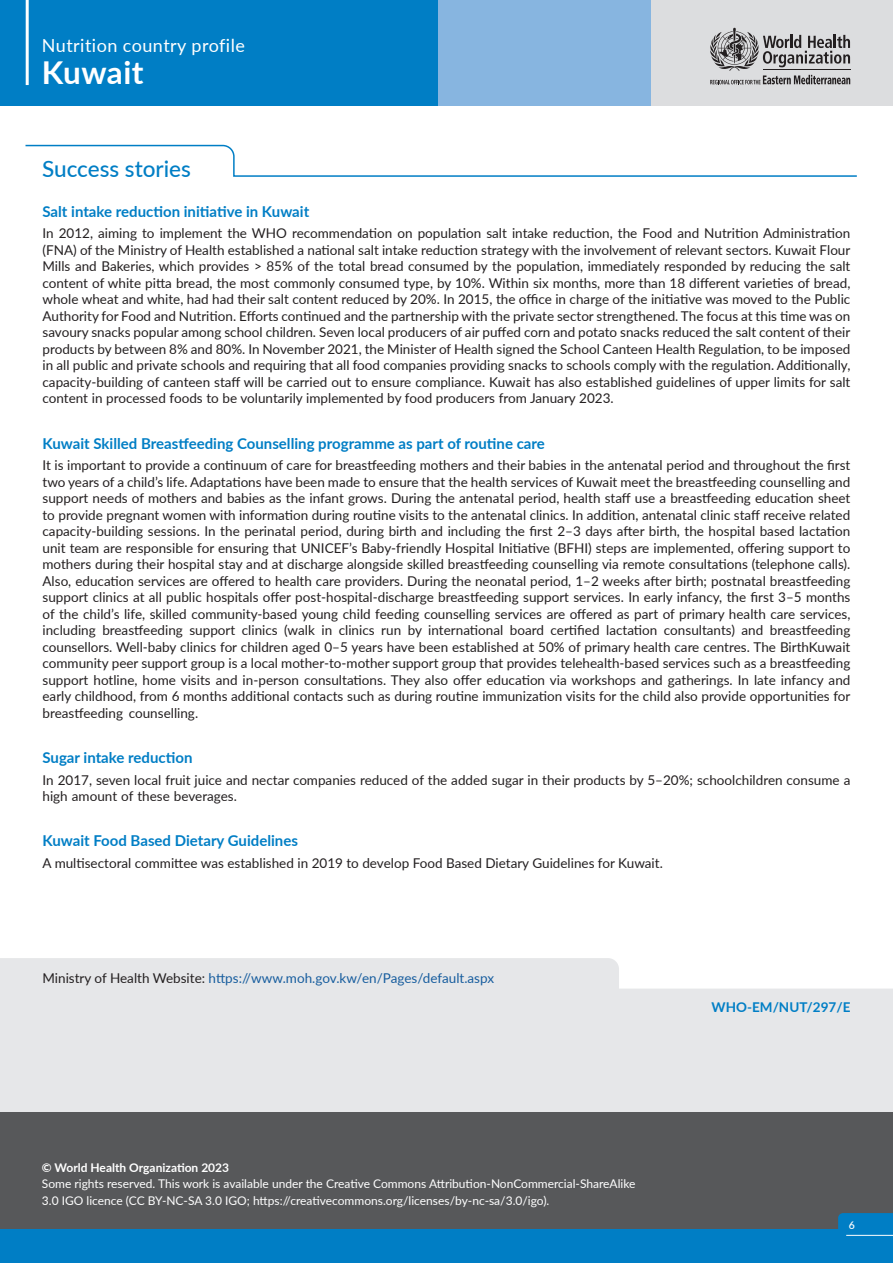
<style>
.page{position:relative;width:893px;height:1263px;background:#fff}
.page>*{position:absolute;margin:0;border:0;box-sizing:border-box;transform-origin:0 0}
.t1{font:700 31.5px "Lato";letter-spacing:.015em;color:#fff}
.Title_Style_1{font:500 22.5px "Lato";color:#007ec5}
.t2{font:18px "Lato";letter-spacing:.025em;color:#fff}
.Main_Pargraph{font:700 15px "Lato";color:#007ec5}
.Main_Pargraph-2{font:13.5px/16.5px "Lato";color:#231f20}
.Main_Pargraph-3{font:13.5px "Lato";color:#175d9e}
.Main_Pargraph-4{font:700 13.5px "Lato";color:#007ec5}
.t3{font:12px/16.2px "Lato";color:#fff}
.t4{font:700 12px "Lato";color:#fff}
.t5{font:600 10.5px "Lato";color:#fff}
.s1{color:#231f20}
</style>
<div class="page">
<div style="left:0;top:958px;width:893px;height:154px;background:#e6e7e9"></div>
<div style="left:629px;top:0;width:264px;height:106px;background:#dcdddf"></div>
<div style="left:438px;top:0;width:213px;height:106px;background:#87b5e0"></div>
<div style="left:0;top:0;width:438px;height:106px;background:#007ec5"></div>
<div style="left:0;top:1112px;width:893px;height:151px;background:#57585a"></div>
<div style="left:0;top:1229px;width:893px;height:34px;background:#007ec5"></div>
<svg style="left:838px;top:1213px;width:55px;height:16px"></svg>
<hr style="left:26px;top:0;width:3px;height:85px;background:#fff">
<svg style="left:710px;top:28px;width:140px;height:56px"></svg>
<hr style="left:846px;top:1235px;width:47px;height:1px;background:#fff">
<svg style="left:25px;top:144px;width:832px;height:33px"></svg>
<h3 class="t2" style="left:42px;top:32px;width:205px">Nutrition country profile</h3>
<h1 class="t1" style="left:42px;top:50px;width:103px">Kuwait</h1>
<p class="Title_Style_1" style="left:42px;top:152px;width:150px">Success stories</p>
<p class="Main_Pargraph" style="left:43px;top:200px;width:268px">Salt intake reduction initiative in Kuwait</p>
<p class="Main_Pargraph-2" style="left:43px;top:225px;width:809px;text-align:justify">In 2012, aiming to implement the WHO recommendation on population salt intake reduction, the Food and Nutrition Administration (FNA) of the Ministry of Health established a national salt intake reduction strategy with the involvement of relevant sectors. Kuwait Flour Mills and Bakeries, which provides &gt; 85% of the total bread consumed by the population, immediately responded by reducing the salt content of white pitta bread, the most commonly consumed type, by 10%. Within six months, more than 18 different varieties of bread, whole wheat and white, had had their salt content reduced by 20%. In 2015, the office in charge of the initiative was moved to the Public Authority for Food and Nutrition. Efforts continued and the partnership with the private sector strengthened. The focus at this time was on savoury snacks popular among school children. Seven local producers of air puffed corn and potato snacks reduced the salt content of their products by between 8% and 80%. In November 2021, the Minister of Health signed the School Canteen Health Regulation to, be imposed in all public and private schools and requiring that all food companies providing snacks to schools comply with the regulation. Additionally, capacity-building of canteen staff will be carried out to ensure compliance. Kuwait has also established guidelines of upper limits for salt content in processed foods to be voluntarily implemented by food producers from January 2023.</p>
<p class="Main_Pargraph" style="left:43px;top:432px;width:504px">Kuwait Skilled Breastfeeding Counselling programme as part of routine care</p>
<p class="Main_Pargraph-2" style="left:43px;top:457px;width:809px;text-align:right">It is important to provide a continuum of care for breastfeeding mothers and their babies in the antenatal period and throughout the first two years of a child s’ life. Adaptations have been made to ensure that the health services of Kuwait meet the breastfeeding counselling and support needs of mothers and babies as the infant grows. During the antenatal period, health staff use a breastfeeding education sheet to provide pregnant women with information during routine visits to the antenatal clinics In. addition, antenatal clinic staff receive related capacity-building sessions. In the perinatal period, during birth and including the first 3–2 days after birth, the hospital based lactation unit team are responsible for ensuring that UNICEF s’ Baby-friendly Hospital Initiative (BFHI) steps are implemented, offering support to mothers during their hospital stay and at discharge alongside skilled breastfeeding counselling via remote consultations (telephone calls .( Also, education services are offered to health care providers. During the neonatal period 2–1, weeks after birth; postnatal breastfeeding support clinics at all public hospitals offer post-hospital-discharge breastfeeding support services In. early infancy, the first 5–3 months of the child s’ life, skilled community-based young child feeding counselling services are offered as part of primary health care services, breastfeeding</p>
<p class="Main_Pargraph-2" style="left:284px;top:622px;width:32px">(walk</p>
<p class="Main_Pargraph-2" style="left:664px;top:622px;width:73px">consultants)</p>
<p class="Main_Pargraph-2" style="left:43px;top:622px;width:809px">including<br>counsellors. Well-baby clinics for children aged 5–0 years have been established at 50% of primary health care centres. The BirthKuwait community peer support group is a local mother-to-mother support group that provides telehealth-based services such as a breastfeeding support hotline, home visits and in-person consultations. They also offer education via workshops and gatherings. In late infancy and early childhood, from 6 months additional contacts such as during routine immunization visits for the child also provide opportunities for breastfeeding counselling.</p>
<p class="Main_Pargraph" style="left:43px;top:746px;width:151px">Sugar intake reduction</p>
<p class="Main_Pargraph-2" style="left:43px;top:771px;width:809px">In 2017, seven local fruit juice and nectar companies reduced of the added sugar in their products by –5 20%; schoolchildren consume a high amount of these beverages.</p>
<p class="Main_Pargraph" style="left:43px;top:829px;width:257px">Kuwait Food Based Dietary Guidelines</p>
<p class="Main_Pargraph-2" style="left:43px;top:854px;width:622px">A multisectoral committee was established in 2019 to develop Food Based Dietary Guidelines for Kuwait.</p>
<p class="Main_Pargraph-2" style="left:102px;top:622px;width:82px">breastfeeding</p>
<p class="Main_Pargraph-2" style="left:242px;top:622px;width:37px">clinics</p>
<p class="Main_Pargraph-2" style="left:339px;top:622px;width:37px">clinics</p>
<p class="Main_Pargraph-2" style="left:408px;top:622px;width:16px">by</p>
<p class="Main_Pargraph-2" style="left:428px;top:622px;width:77px">international</p>
<p class="Main_Pargraph-2" style="left:510px;top:622px;width:36px">board</p>
<p class="Main_Pargraph-2" style="left:550px;top:622px;width:51px">certified</p>
<p class="Main_Pargraph-2" style="left:606px;top:622px;width:53px">lactation</p>
<p class="Main_Pargraph-2" style="left:742px;top:622px;width:23px">and</p>
<p class="Main_Pargraph-2" style="left:321px;top:622px;width:12px">in</p>
<p class="Main_Pargraph-2" style="left:189px;top:622px;width:47px">support</p>
<p class="Main_Pargraph-2" style="left:381px;top:622px;width:21px">run</p>
<p class="Main_Pargraph-3" style="left:43px;top:969px;width:453px"><span class="s1">Ministry of Health Website:</span> https://www.moh.gov.kw/en/Pages/default.aspx</p>
<p class="t4" style="left:42px;top:1159px;width:189px">© World Health Organization 2023</p>
<p class="t3" style="left:42px;top:1175px;width:595px">Some rights reserved. This work is available under the Creative Commons Attribution-NonCommercial-ShareAlike<br>3.0 IGO licence (CC BY-NC-SA 3.0 IGO; https://creativecommons.org/licenses/by-nc-sa/3.0/igo .(</p>
<p class="Main_Pargraph-4" style="left:712px;top:997px;width:140px">WHO-EM/NUT/297/E</p>
<p class="t5" style="left:849px;top:1217px;width:8px">6</p>
</div>
